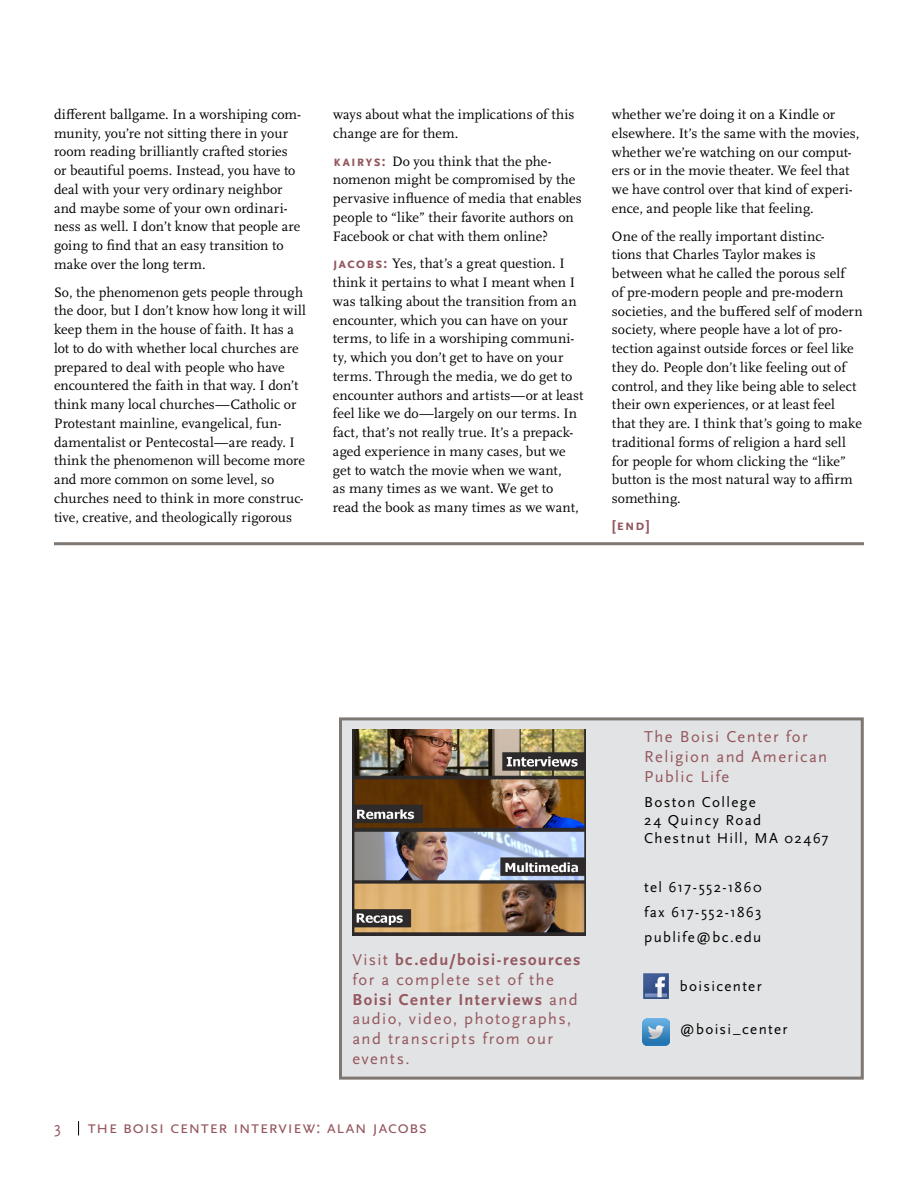
<style>
.page{position:relative;width:918px;height:1188px;background:#fff}
.page>*{position:absolute;margin:0;border:0;box-sizing:border-box;transform-origin:0 0}
.t1{font:18px "Scala Sans OT";letter-spacing:.015em;color:#94575e}
.t2{font:16.5px/19.8px "Scala Sans OT";letter-spacing:.09em;color:#94575e}
.t3{font:15px/18px "Scala Sans OT";letter-spacing:.09em;color:#000}
.t4{font:700 15px "Scala Sans OT";color:#94575e}
.t5{font:14.25px/18.8px "Scala OT";letter-spacing:.005em;color:#000}
.s1{font-family:"Scala Sans OT";font-weight:700;font-size:15px;color:#94575e}
.s2{font-weight:700}
</style>
<div class="page">
<svg style="left:78px;top:1121px;width:1px;height:15px"></svg>
<hr style="left:54px;top:542px;width:810px;height:3px;background:#7f7772">
<div style="left:339px;top:717px;width:525px;height:363px;background:#e2e3e4;border:3px solid #7f7772"></div>
<img style="left:643px;top:973px;width:26px;height:26px">
<img style="left:642px;top:1018px;width:27px;height:27px">
<img style="left:352px;top:730px;width:234px;height:205px">
<p class="t5" style="left:54px;top:105px;width:249px">different ballgame. In a worshiping com&shy;munity, you’re not sitting there in your room reading brilliantly crafted stories or beautiful poems. Instead, you have to deal with your very ordinary neighbor and maybe some of your own ordinari&shy;ness as well. I don’t know that people are going to find that an easy transition to make over the long term.</p>
<p class="t5" style="left:54px;top:283px;width:254px">So, the phenomenon gets people through the door, but I don’t know how long it will keep them in the house of faith. It has a lot to do with whether local churches are prepared to deal with people who have encountered the faith in that way. I don’t think many local churches—Catholic or Protestant mainline, evangelical, fun&shy;damentalist or Pentecostal—are ready. I think the phenomenon will become more and more common on some level, so churches need to think in more construc&shy;tive, creative, and theologically rigorous</p>
<p class="t5" style="left:333px;top:105px;width:243px">ways about what the implications of this change are for them.</p>
<p class="t5" style="left:333px;top:152px;width:250px"><span class="s1">kairys:</span> Do you think that the phe&shy;nomenon might be compromised by the pervasive influence of media that enables people to “like” their favorite authors on Facebook or chat with them online?</p>
<p class="t5" style="left:333px;top:255px;width:252px"><span class="s1">jacobs:</span> Yes, that’s a great question. I think it pertains to what I meant when I was talking about the transition from an encounter, which you can have on your terms, to life in a worshiping communi&shy;ty, which you don’t get to have on your terms. Through the media, we do get to encounter authors and artists—or at least feel like we do—largely on our terms. In fact, that’s not really true. It’s a prepack&shy;aged experience in many cases, but we get to watch the movie when we want,<br>as many times as we want. We get to<br>read the book as many times as we want,</p>
<p class="t5" style="left:612px;top:105px;width:249px">whether we’re doing it on a Kindle or elsewhere. It’s the same with the movies, whether we’re watching on our comput&shy;ers or in the movie theater. We feel that we have control over that kind of experi&shy;ence, and people like that feeling.</p>
<p class="t5" style="left:612px;top:227px;width:252px">One of the really important distinc-<br>tions that Charles Taylor makes is between what he called the porous self<br>of pre-modern people and pre-modern societies, and the buffered self of modern society, where people have a lot of pro&shy;tection against outside forces or feel like they do. People don’t like feeling out of control, and they like being able to select their own experiences, or at least feel<br>that they are. I think that’s going to make traditional forms of religion a hard sell for people for whom clicking the “like” button is the most natural way to affirm something.</p>
<p class="t4" style="left:612px;top:517px;width:39px">[end]</p>
<p class="t2" style="left:352px;top:950px;width:230px">Visit <span class="s2">bc.edu/boisi-resources </span>for a complete set of the<br><span class="s2">Boisi Center Interviews</span> and audio, video, photographs, and transcripts from our events.</p>
<p class="t2" style="left:54px;top:1118px;width:9px">3</p>
<p class="t1" style="left:88px;top:1118px;width:341px">the boisi center interview: alan jacobs</p>
<p class="t2" style="left:644px;top:728px;width:185px">The Boisi Center for<br>Religion and American<br>Public Life</p>
<p class="t3" style="left:644px;top:793px;width:186px">Boston College<br>24 Quincy Road<br>Chestnut Hill, MA 02467</p>
<p class="t3" style="left:644px;top:875px;width:119px;line-height:24.8px;text-align:justify">tel 617-552-1860 fax 617-552-1863 publife@bc.edu</p>
<p class="t3" style="left:680px;top:978px;width:83px">boisicenter</p>
<p class="t3" style="left:680px;top:1020px;width:109px">@boisi_center</p>
</div>
